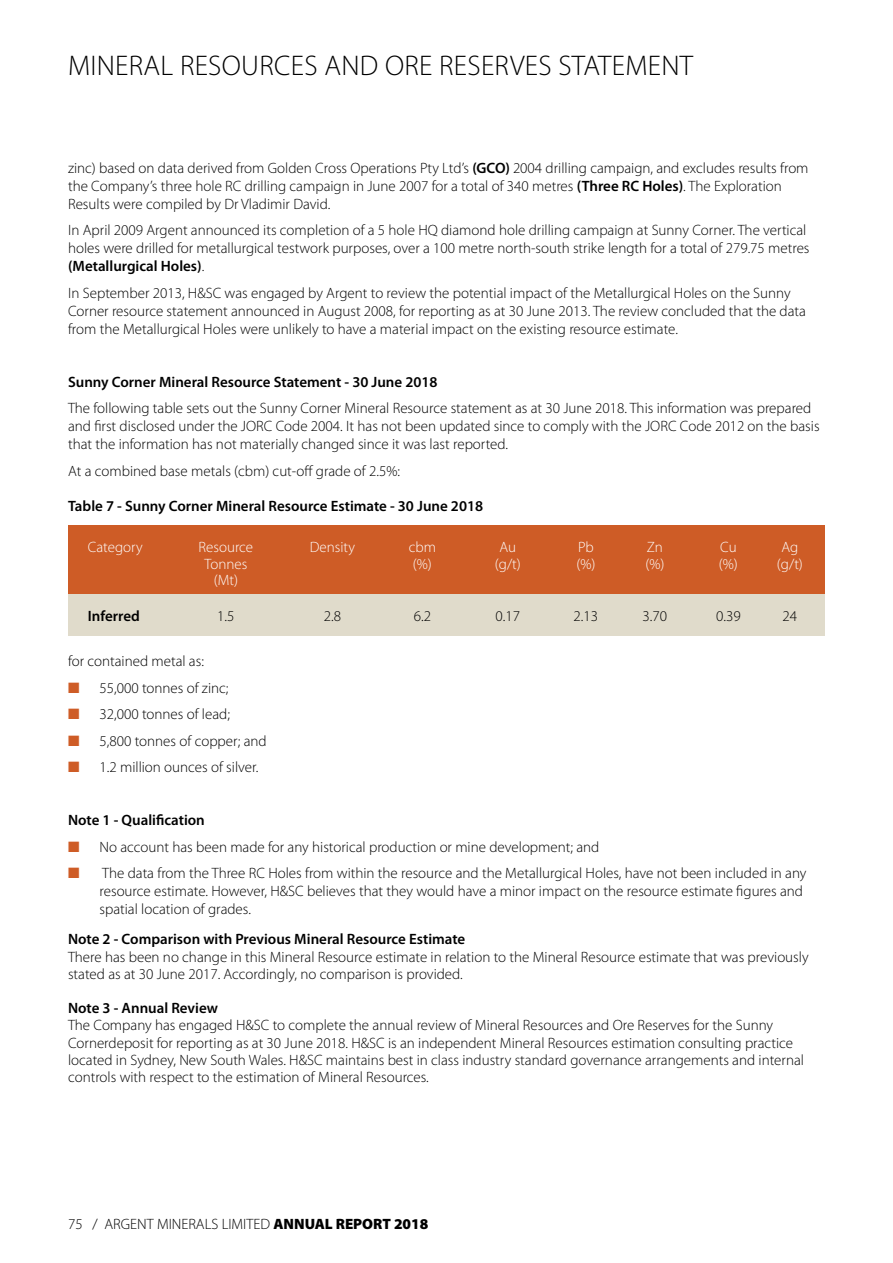
<style>
.page{position:relative;width:893px;height:1263px;background:#fff}
.page>*{position:absolute;margin:0;border:0;box-sizing:border-box;transform-origin:0 0}
.t1{font:300 28.5px "Myriad Pro";letter-spacing:.01em;color:#000}
.t2{font:300 15px/18px "Myriad Pro";color:#000}
.t3{font:600 15px "Myriad Pro";color:#000}
.t4{font:300 15px "Myriad Pro";color:#fff}
.s1{font-weight:600}
.s2{color:#ce5c26}
.s3{font-weight:900}
</style>
<div class="page">
<div style="left:68px;top:525px;width:757px;height:69px;background:#ce5c26"></div>
<div style="left:68px;top:594px;width:757px;height:41px;background:#e0dbcb"></div>
<h1 class="t1" style="left:68px;top:49px;width:627px">MINERAL RESOURCES AND ORE RESERVES STATEMENT</h1>
<p class="t2" style="left:68px;top:158px;width:742px">zinc) based on data derived from Golden Cross Operations Pty Ltd’s <span class="s1">(GCO)</span> 2004 drilling campaign, and excludes results from the Company’s three hole RC drilling campaign in June 2007 for a total of 340 metres <span class="s1">(Three RC Holes)</span>. The Exploration<br>Results were compiled by Dr Vladimir David.</p>
<p class="t2" style="left:68px;top:221px;width:743px">In April 2009 Argent announced its completion of a 5 hole HQ diamond hole drilling campaign at Sunny Corner. The vertical holes were drilled for metallurgical testwork purposes, over a 100 metre north-south strike length for a total of 279.75 metres <span class="s1">(Metallurgical Holes)</span>.</p>
<p class="t2" style="left:68px;top:283px;width:739px">In September 2013, H&amp;SC was engaged by Argent to review the potential impact of the Metallurgical Holes on the Sunny<br>Corner resource statement announced in August 2008, for reporting as at 30 June 2013. The review concluded that the data from the Metallurgical Holes were unlikely to have a material impact on the existing resource estimate.</p>
<p class="t3" style="left:68px;top:372px;width:371px">Sunny Corner Mineral Resource Statement - 30 June 2018</p>
<p class="t2" style="left:68px;top:399px;width:753px">The following table sets out the Sunny Corner Mineral Resource statement as at 30 June 2018. This information was prepared and first disclosed under the JORC Code 2004. It has not been updated since to comply with the JORC Code 2012 on the basis that the information has not materially changed since it was last reported.</p>
<p class="t2" style="left:68px;top:462px;width:334px">At a combined base metals (cbm) cut-off grade of 2.5%:</p>
<p class="t3" style="left:68px;top:496px;width:417px">Table 7 - Sunny Corner Mineral Resource Estimate - 30 June 2018</p>
<p class="t4" style="left:88px;top:538px;width:56px">Category</p>
<p class="t4" style="left:199px;top:538px;width:56px">Resource</p>
<p class="t4" style="left:310px;top:538px;width:47px">Density</p>
<p class="t4" style="left:409px;top:538px;width:29px">cbm</p>
<p class="t4" style="left:500px;top:538px;width:18px">Au</p>
<p class="t4" style="left:578px;top:538px;width:17px">Pb</p>
<p class="t4" style="left:647px;top:538px;width:18px">Zn</p>
<p class="t4" style="left:720px;top:538px;width:18px">Cu</p>
<p class="t4" style="left:781px;top:538px;width:18px">Ag</p>
<p class="t4" style="left:204px;top:555px;width:44px">Tonnes</p>
<p class="t4" style="left:413px;top:555px;width:21px">(%)</p>
<p class="t4" style="left:495px;top:555px;width:28px">(g/t)</p>
<p class="t4" style="left:576px;top:555px;width:21px">(%)</p>
<p class="t4" style="left:645px;top:555px;width:21px">(%)</p>
<p class="t4" style="left:719px;top:555px;width:21px">(%)</p>
<p class="t4" style="left:777px;top:555px;width:28px">(g/t)</p>
<p class="t4" style="left:214px;top:571px;width:26px">(Mt)</p>
<p class="t3" style="left:88px;top:607px;width:53px">Inferred</p>
<p class="t2" style="left:217px;top:607px;width:19px">1.5</p>
<p class="t2" style="left:324px;top:607px;width:19px">2.8</p>
<p class="t2" style="left:414px;top:607px;width:19px">6.2</p>
<p class="t2" style="left:496px;top:607px;width:26px">0.17</p>
<p class="t2" style="left:574px;top:607px;width:26px">2.13</p>
<p class="t2" style="left:643px;top:607px;width:26px">3.70</p>
<p class="t2" style="left:716px;top:607px;width:26px">0.39</p>
<p class="t2" style="left:783px;top:607px;width:16px">24</p>
<p class="t2" style="left:68px;top:652px;width:137px">for contained metal as:</p>
<p class="t2" style="left:68px;top:678px;width:162px"><span class="s2">■</span> 55,000 tonnes of zinc;</p>
<p class="t2" style="left:68px;top:705px;width:163px"><span class="s2">■</span> 32,000 tonnes of lead;</p>
<p class="t2" style="left:68px;top:731px;width:200px"><span class="s2">■</span> 5,800 tonnes of copper; and</p>
<p class="t2" style="left:68px;top:758px;width:192px"><span class="s2">■</span> 1.2 million ounces of silver.</p>
<p class="t3" style="left:68px;top:811px;width:138px">Note 1 - Qualification</p>
<p class="t2" style="left:68px;top:838px;width:533px"><span class="s2">■</span> No account has been made for any historical production or mine development; and</p>
<p class="t2" style="left:100px;top:864px;width:708px;text-indent:-31px"><span class="s2">■</span> The data from the Three RC Holes from within the resource and the Metallurgical Holes, have not been included in any resource estimate. However, H&amp;SC believes that they would have a minor impact on the resource estimate figures and spatial location of grades.</p>
<p class="t3" style="left:68px;top:930px;width:399px">Note 2 - Comparison with Previous Mineral Resource Estimate</p>
<p class="t2" style="left:68px;top:948px;width:742px;line-height:17.2px">There has been no change in this Mineral Resource estimate in relation to the Mineral Resource estimate that was previously stated as at 30 June 2017. Accordingly, no comparison is provided.</p>
<p class="t3" style="left:68px;top:998px;width:151px">Note 3 - Annual Review</p>
<p class="t2" style="left:68px;top:1016px;width:738px;line-height:17.2px">The Company has engaged H&amp;SC to complete the annual review of Mineral Resources and Ore Reserves for the Sunny Cornerdeposit for reporting as at 30 June 2018. H&amp;SC is an independent Mineral Resources estimation consulting practice located in Sydney, New South Wales. H&amp;SC maintains best in class industry standard governance arrangements and internal controls with respect to the estimation of Mineral Resources.</p>
<p class="t2" style="left:68px;top:1214px;width:362px">75 / ARGENT MINERALS LIMITED <span class="s3">ANNUAL REPORT 2018</span></p>
</div>
